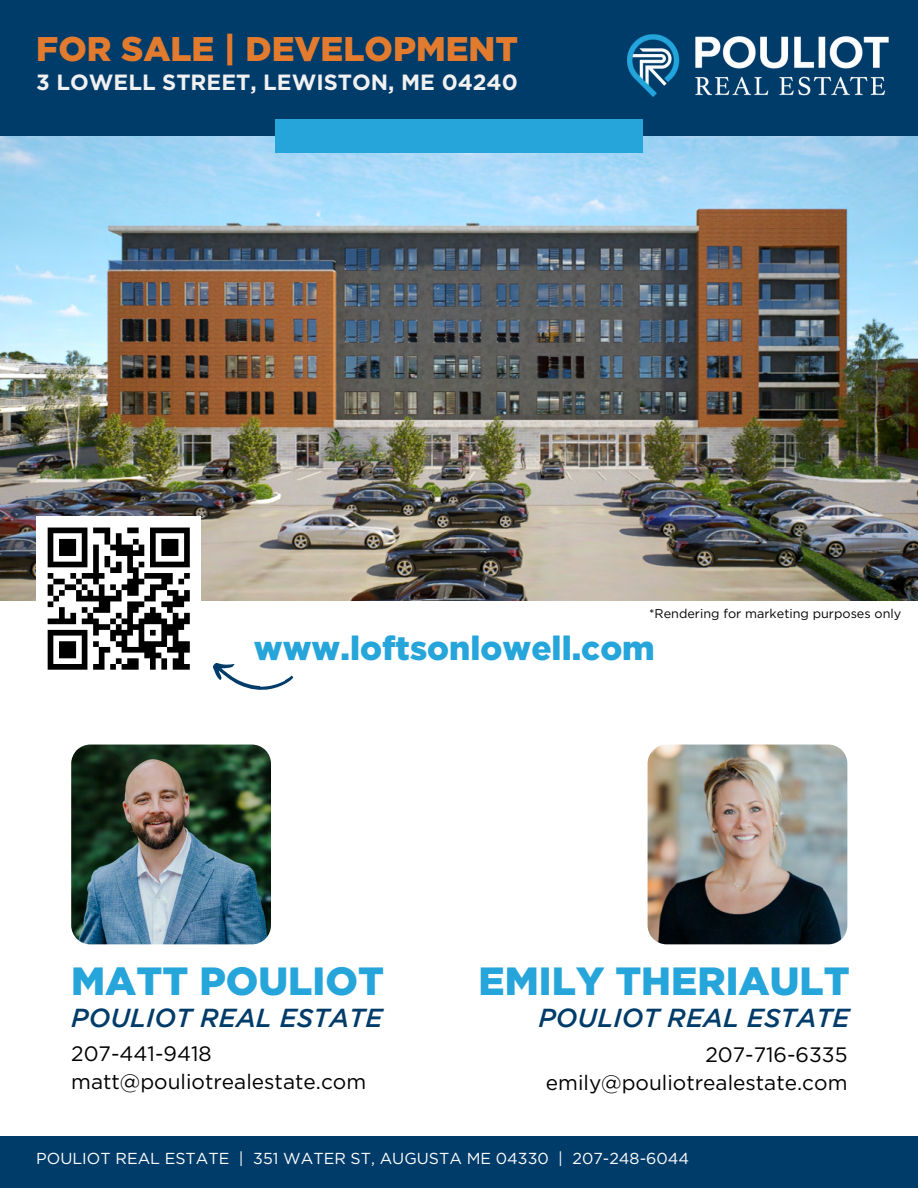
<style>
.page{position:relative;width:918px;height:1188px;background:#fff}
.page>*{position:absolute;margin:0;border:0;box-sizing:border-box;transform-origin:0 0}
.t1{font:900 39.3px "Gotham";color:#26a5da}
.t2{font:900 34.2px "Gotham";color:#e37b2e}
.t3{font:900 33.45px "Gotham";color:#26a5da}
.t4{font:italic 500 25.95px "Gotham";color:#003c69}
.t5{font:700 22.05px "Gotham";color:#f1f1f2}
.t6{font:20.85px/28.3px "Gotham";color:#000}
.t7{font:15.9px "Gotham";color:#fff}
.t8{font:12.6px "Gotham";color:#000}
</style>
<div class="page">
<img style="left:0;top:135px;width:918px;height:466px">
<div style="left:0;top:1px;width:918px;height:134px;background:#003c69"></div>
<div style="left:276px;top:119px;width:366px;height:34px;background:#26a5da"></div>
<img style="left:627px;top:34px;width:262px;height:63px">
<div style="left:0;top:1136px;width:918px;height:52px;background:#003c69"></div>
<div style="left:36px;top:516px;width:165px;height:165px;background:#fff"></div>
<div style="left:48px;top:528px;width:39px;height:5px;background:#000"></div>
<div style="left:93px;top:528px;width:17px;height:5px;background:#000"></div>
<div style="left:127px;top:528px;width:12px;height:5px;background:#000"></div>
<div style="left:150px;top:528px;width:40px;height:5px;background:#000"></div>
<div style="left:161px;top:539px;width:17px;height:6px;background:#000"></div>
<div style="left:161px;top:545px;width:17px;height:5px;background:#000"></div>
<div style="left:161px;top:550px;width:17px;height:6px;background:#000"></div>
<svg style="left:150px;top:533px;width:6px;height:29px"></svg>
<svg style="left:184px;top:533px;width:6px;height:29px"></svg>
<div style="left:150px;top:562px;width:40px;height:5px;background:#000"></div>
<div style="left:144px;top:573px;width:29px;height:6px;background:#000"></div>
<div style="left:161px;top:579px;width:12px;height:5px;background:#000"></div>
<svg style="left:178px;top:573px;width:12px;height:11px"></svg>
<div style="left:150px;top:584px;width:17px;height:6px;background:#000"></div>
<svg style="left:150px;top:590px;width:6px;height:6px"></svg>
<div style="left:167px;top:590px;width:11px;height:6px;background:#000"></div>
<svg style="left:184px;top:590px;width:6px;height:6px"></svg>
<div style="left:144px;top:596px;width:12px;height:5px;background:#000"></div>
<div style="left:173px;top:596px;width:17px;height:5px;background:#000"></div>
<div style="left:161px;top:601px;width:23px;height:6px;background:#000"></div>
<svg style="left:150px;top:607px;width:6px;height:6px"></svg>
<div style="left:144px;top:613px;width:17px;height:6px;background:#000"></div>
<svg style="left:167px;top:607px;width:11px;height:12px"></svg>
<svg style="left:184px;top:613px;width:6px;height:6px"></svg>
<div style="left:139px;top:619px;width:28px;height:5px;background:#000"></div>
<div style="left:173px;top:619px;width:17px;height:5px;background:#000"></div>
<div style="left:161px;top:624px;width:23px;height:6px;background:#000"></div>
<div style="left:161px;top:630px;width:17px;height:6px;background:#000"></div>
<svg style="left:150px;top:630px;width:17px;height:11px"></svg>
<svg style="left:173px;top:636px;width:5px;height:5px"></svg>
<div style="left:139px;top:641px;width:28px;height:6px;background:#000"></div>
<div style="left:173px;top:641px;width:17px;height:6px;background:#000"></div>
<div style="left:122px;top:647px;width:34px;height:6px;background:#000"></div>
<div style="left:167px;top:647px;width:23px;height:6px;background:#000"></div>
<div style="left:144px;top:653px;width:17px;height:5px;background:#000"></div>
<svg style="left:178px;top:653px;width:6px;height:5px"></svg>
<div style="left:173px;top:658px;width:11px;height:6px;background:#000"></div>
<svg style="left:48px;top:533px;width:96px;height:137px"></svg>
<div style="left:122px;top:664px;width:17px;height:6px;background:#000"></div>
<svg style="left:150px;top:658px;width:17px;height:12px"></svg>
<div style="left:173px;top:664px;width:17px;height:6px;background:#000"></div>
<svg style="left:213px;top:663px;width:80px;height:27px"></svg>
<img style="left:71px;top:745px;width:200px;height:199px">
<img style="left:648px;top:745px;width:199px;height:199px">
<h3 class="t2" style="left:36px;top:29px;width:483px">FOR SALE | DEVELOPMENT</h3>
<h3 class="t5" style="left:36px;top:70px;width:483px">3 LOWELL STREET, LEWISTON, ME 04240</h3>
<h5 class="t8" style="left:649px;top:608px;width:254px">*Rendering for marketing purposes only</h5>
<h3 class="t3" style="left:254px;top:629px;width:402px">www.loftsonlowell.com</h3>
<p class="t1" style="left:71px;top:959px;width:314px">MATT POULIOT</p>
<h1 class="t1" style="left:479px;top:958px;width:373px">EMILY THERIAULT</h1>
<h2 class="t4" style="left:71px;top:1008px;width:313px">POULIOT REAL ESTATE</h2>
<p class="t4" style="left:538px;top:1008px;width:313px">POULIOT REAL ESTATE</p>
<p class="t6" style="left:71px;top:1041px;width:297px">207-441-9418 matt@pouliotrealestate.com</p>
<p class="t6" style="left:546px;top:1042px;width:303px;text-align:right">207-716-6335 emily@pouliotrealestate.com</p>
<h1 class="t7" style="left:36px;top:1151px;width:654px">POULIOT REAL ESTATE | 351 WATER ST, AUGUSTA ME 04330 | 207-248-6044</h1>
</div>
